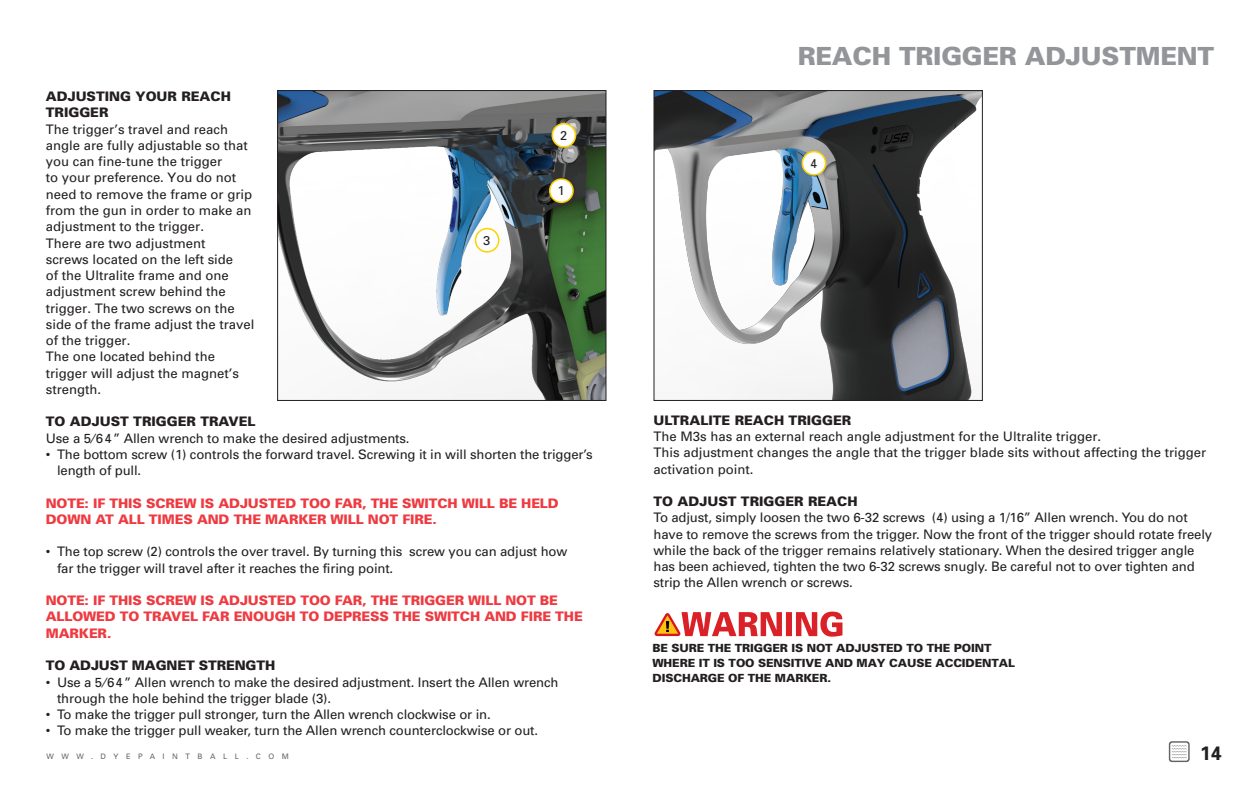
<style>
.page{position:relative;width:1260px;height:788px;background:#fff}
.page>*{position:absolute;margin:0;border:0;box-sizing:border-box;transform-origin:0 0}
.t1{font:900 25px "Univers";letter-spacing:-.01em;color:#939598}
.t2{font:700 19.5px "Univers";color:#231f20}
.t3{font:13.12px/16.2px "Univers";letter-spacing:-.01em;color:#231f20}
.t4{font:900 13.12px/16.2px "Univers";letter-spacing:-.01em;color:#ee3a41}
.t5{font:900 13.12px/16.2px "Univers";color:#231f20}
.t6{font:12.75px "Univers";color:#231f20}
.t7{font:900 11.25px/15px "Univers";letter-spacing:-.01em;color:#231f20}
.t8{font:7.5px "Univers";letter-spacing:1em;color:#636366}
</style>
<div class="page">
<svg style="left:1169px;top:741px;width:21px;height:21px"></svg>
<img style="left:279px;top:92px;width:325px;height:307px">
<div style="left:277px;top:90px;width:329px;height:311px;border:1px solid #231f20"></div>
<img style="left:656px;top:92px;width:325px;height:307px">
<div style="left:654px;top:90px;width:329px;height:311px;border:1px solid #231f20"></div>
<svg style="left:654px;top:611px;width:188px;height:25px"></svg>
<div style="left:802px;top:152px;width:24px;height:23px;background:#fff;border-radius:50%"></div>
<div style="left:802px;top:151px;width:24px;height:25px;border:2px solid #fed105;border-radius:50%"></div>
<div style="left:476px;top:228px;width:23px;height:24px;background:#fff;border-radius:50%"></div>
<div style="left:475px;top:228px;width:25px;height:24px;border:2px solid #fed105;border-radius:50%"></div>
<div style="left:552px;top:124px;width:24px;height:23px;background:#fff;border-radius:50%"></div>
<div style="left:552px;top:123px;width:24px;height:25px;border:2px solid #fed105;border-radius:50%"></div>
<div style="left:550px;top:179px;width:23px;height:23px;background:#fff;border-radius:50%"></div>
<div style="left:549px;top:178px;width:25px;height:25px;border:2px solid #fed105;border-radius:50%"></div>
<p class="t5" style="left:46px;top:88px;width:187px">ADJUSTING YOUR REACH<br>TRIGGER</p>
<p class="t3" style="left:46px;top:121px;width:210px">The trigger’s travel and reach angle are fully adjustable so that you can fine-tune the trigger<br>to your preference. You do not need to remove the frame or grip from the gun in order to make an adjustment to the trigger.<br>There are two adjustment<br>screws located on the left side<br>of the Ultralite frame and one adjustment screw behind the trigger. The two screws on the side of the frame adjust the travel of the trigger.<br>The one located behind the trigger will adjust the magnet’s strength.</p>
<p class="t5" style="left:46px;top:413px;width:211px">TO ADJUST TRIGGER TRAVEL</p>
<p class="t3" style="left:46px;top:429px;width:365px">Use a 5⁄64” Allen wrench to make the desired adjustments.</p>
<p class="t3" style="left:57px;top:446px;width:537px;text-indent:-11px">• The bottom screw (1) controls the forward travel. Screwing it in will shorten the trigger’s length of pull.</p>
<p class="t4" style="left:46px;top:494px;width:515px">NOTE: IF THIS SCREW IS ADJUSTED TOO FAR, THE SWITCH WILL BE HELD<br>DOWN AT ALL TIMES AND THE MARKER WILL NOT FIRE.</p>
<p class="t3" style="left:57px;top:543px;width:512px;text-indent:-11px">• The top screw (2) controls the over travel. By turning this screw you can adjust how far the trigger will travel after it reaches the firing point.</p>
<p class="t4" style="left:46px;top:592px;width:538px">NOTE: IF THIS SCREW IS ADJUSTED TOO FAR, THE TRIGGER WILL NOT BE<br>ALLOWED TO TRAVEL FAR ENOUGH TO DEPRESS THE SWITCH AND FIRE THE<br>MARKER.</p>
<p class="t5" style="left:46px;top:657px;width:231px">TO ADJUST MAGNET STRENGTH</p>
<p class="t3" style="left:57px;top:673px;width:503px;text-indent:-11px">• Use a 5⁄64” Allen wrench to make the desired adjustment. Insert the Allen wrench through the hole behind the trigger blade (3).</p>
<p class="t3" style="left:46px;top:706px;width:447px">• To make the trigger pull stronger, turn the Allen wrench clockwise or in.</p>
<p class="t3" style="left:46px;top:722px;width:494px">• To make the trigger pull weaker, turn the Allen wrench counterclockwise or out.</p>
<p class="t6" style="left:560px;top:128px;width:9px">2</p>
<p class="t6" style="left:557px;top:183px;width:9px">1</p>
<p class="t6" style="left:483px;top:232px;width:9px">3</p>
<h1 class="t1" style="left:798px;top:41px;width:418px">REACH TRIGGER ADJUSTMENT</h1>
<p class="t6" style="left:810px;top:155px;width:9px">4</p>
<p class="t5" style="left:653px;top:411px;width:199px">ULTRALITE REACH TRIGGER</p>
<p class="t3" style="left:653px;top:428px;width:554px">The M3s has an external reach angle adjustment for the Ultralite trigger.<br>This adjustment changes the angle that the trigger blade sits without affecting the trigger activation point.</p>
<p class="t5" style="left:653px;top:493px;width:206px">TO ADJUST TRIGGER REACH</p>
<p class="t3" style="left:653px;top:509px;width:560px">To adjust, simply loosen the two 6-32 screws (4) using a 1/16” Allen wrench. You do not have to remove the screws from the trigger. Now the front of the trigger should rotate freely while the back of the trigger remains relatively stationary. When the desired trigger angle has been achieved, tighten the two 6-32 screws snugly. Be careful not to over tighten and strip the Allen wrench or screws.</p>
<p class="t7" style="left:652px;top:640px;width:364px">BE SURE THE TRIGGER IS NOT ADJUSTED TO THE POINT<br>WHERE IT IS TOO SENSITIVE AND MAY CAUSE ACCIDENTAL<br>DISCHARGE OF THE MARKER.</p>
<p class="t8" style="left:46px;top:751px;width:244px">WWW.DYEPAINTBALL.COM</p>
<h2 class="t2" style="left:1200px;top:740px;width:23px">14</h2>
</div>
